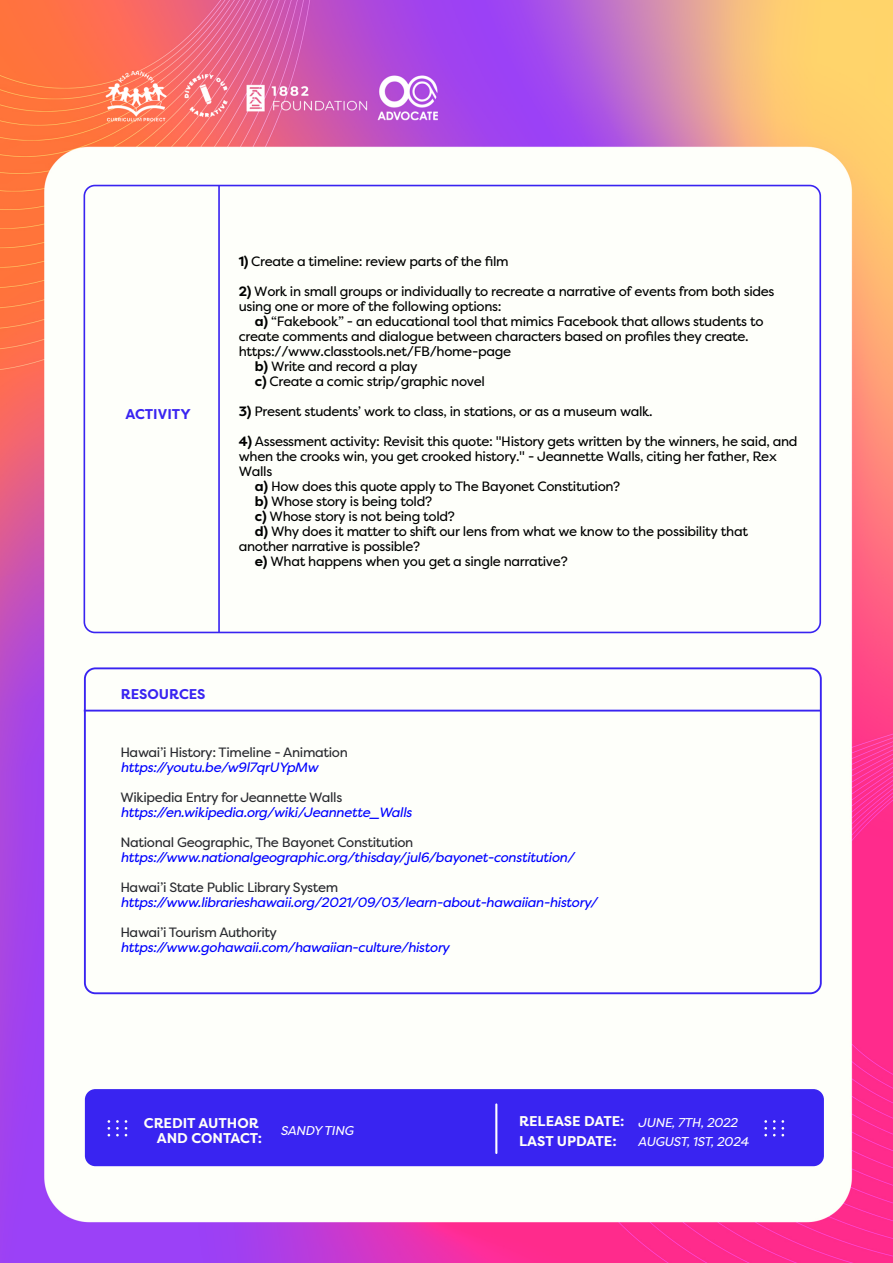
<style>
.page{position:relative;width:893px;height:1263px;background:#fff}
.page>*{position:absolute;margin:0;border:0;box-sizing:border-box;transform-origin:0 0}
.t1{font:700 14.1px/14.5px "Filson Pro";color:#fffff9;text-align:right}
.t2{font:700 14.1px "Filson Pro";color:#3924f1}
.t3{font:13.5px/15px "Filson Pro";letter-spacing:-.025em;color:#000}
.t4{font:italic 13.5px "Filson Pro";letter-spacing:-.025em;color:#00f}
.t5{font:13.5px "Filson Pro";letter-spacing:-.025em;color:#2a2b30}
.t6{font:italic 12.75px "Filson Pro";letter-spacing:-.025em;color:#fff}
.s1{font-weight:700}
</style>
<div class="page">
<img style="left:0;top:0;width:893px;height:1263px">
<svg style="left:390px;top:51px;width:61px;height:46px;background:#b35fe6"></svg>
<svg style="left:192px;top:50px;width:44px;height:44px;background:#ef748a"></svg>
<svg style="left:255px;top:61px;width:19px;height:27px"></svg>
<svg style="left:281px;top:62px;width:98px;height:25px;background:#c553b9"></svg>
<svg style="left:111px;top:46px;width:63px;height:52px;background:#fd8371"></svg>
<div style="left:84px;top:667px;width:738px;height:327px;border:2px solid #3924f1;border-radius:10px"></div>
<hr style="left:84px;top:710px;width:737px;height:1px;background:#3924f1">
<div style="left:84px;top:185px;width:737px;height:448px;border:2px solid #3924f1;border-radius:10px"></div>
<hr style="left:218px;top:186px;width:2px;height:446px;background:#3924f1">
<div style="left:85px;top:1089px;width:739px;height:77px;background:#3924f1;border-radius:10px"></div>
<svg style="left:108px;top:1120px;width:2px;height:16px"></svg>
<svg style="left:116px;top:1120px;width:3px;height:16px"></svg>
<svg style="left:125px;top:1120px;width:2px;height:16px"></svg>
<svg style="left:764px;top:1120px;width:3px;height:16px"></svg>
<svg style="left:773px;top:1120px;width:11px;height:16px"></svg>
<hr style="left:495px;top:1104px;width:2px;height:49px;background:#fff">
<p class="t2" style="left:125px;top:405px;width:67px">ACTIVITY</p>
<p class="t3" style="left:239px;top:254px;width:271px"><span class="s1">1)</span> Create a timeline: review parts of the film</p>
<p class="t3" style="left:239px;top:284px;width:537px"><span class="s1">2)</span> Work in small groups or individually to recreate a narrative of events from both sides using one or more of the following options:</p>
<p class="t3" style="left:255px;top:314px;width:510px"><span class="s1">a)</span> “Fakebook” - an educational tool that mimics Facebook that allows students to</p>
<p class="t3" style="left:239px;top:329px;width:511px">create comments and dialogue between characters based on profiles they create.</p>
<p class="t3" style="left:239px;top:344px;width:274px">https://www.classtools.net/FB/home-page</p>
<p class="t3" style="left:255px;top:359px;width:164px"><span class="s1">b)</span> Write and record a play</p>
<p class="t3" style="left:255px;top:374px;width:232px"><span class="s1">c)</span> Create a comic strip/graphic novel</p>
<p class="t3" style="left:239px;top:404px;width:415px"><span class="s1">3)</span> Present students’ work to class, in stations, or as a museum walk.</p>
<p class="t3" style="left:239px;top:434px;width:560px"><span class="s1">4)</span> Assessment activity: Revisit this quote: "History gets written by the winners, he said, and</p>
<p class="t3" style="left:239px;top:449px;width:539px">when the crooks win, you get crooked history." - Jeannette Walls, citing her father, Rex</p>
<p class="t3" style="left:239px;top:464px;width:35px">Walls</p>
<p class="t3" style="left:255px;top:479px;width:367px"><span class="s1">a)</span> How does this quote apply to The Bayonet Constitution?</p>
<p class="t3" style="left:255px;top:494px;width:179px"><span class="s1">b)</span> Whose story is being told?</p>
<p class="t3" style="left:255px;top:509px;width:202px"><span class="s1">c)</span> Whose story is not being told?</p>
<p class="t3" style="left:255px;top:524px;width:495px"><span class="s1">d)</span> Why does it matter to shift our lens from what we know to the possibility that</p>
<p class="t3" style="left:239px;top:539px;width:183px">another narrative is possible?</p>
<p class="t3" style="left:255px;top:554px;width:314px"><span class="s1">e)</span> What happens when you get a single narrative?</p>
<p class="t2" style="left:121px;top:685px;width:86px">RESOURCES</p>
<p class="t5" style="left:120px;top:744px;width:229px">Hawai’i History: Timeline - Animation</p>
<p class="t4" style="left:120px;top:759px;width:199px">https://youtu.be/w9l7qrUYpMw</p>
<p class="t5" style="left:120px;top:789px;width:223px">Wikipedia Entry for Jeannette Walls</p>
<p class="t4" style="left:120px;top:804px;width:293px">https://en.wikipedia.org/wiki/Jeannette_Walls</p>
<p class="t5" style="left:120px;top:834px;width:295px">National Geographic, The Bayonet Constitution</p>
<p class="t4" style="left:120px;top:849px;width:455px">https://www.nationalgeographic.org/thisday/jul6/bayonet-constitution/</p>
<p class="t5" style="left:120px;top:879px;width:220px">Hawai’i State Public Library System</p>
<p class="t4" style="left:120px;top:894px;width:479px">https://www.librarieshawaii.org/2021/09/03/learn-about-hawaiian-history/</p>
<p class="t5" style="left:120px;top:924px;width:158px">Hawai’i Tourism Authority</p>
<p class="t4" style="left:120px;top:939px;width:331px">https://www.gohawaii.com/hawaiian-culture/history</p>
<p class="t1" style="left:144px;top:1116px;width:120px">CREDIT AUTHOR<br>AND CONTACT:</p>
<p class="t6" style="left:281px;top:1122px;width:74px">SANDY TING</p>
<p class="t1" style="left:519px;top:1114px;width:107px">RELEASE DATE:</p>
<p class="t1" style="left:519px;top:1134px;width:99px">LAST UPDATE:</p>
<p class="t6" style="left:638px;top:1113px;width:101px">JUNE, 7TH, 2022</p>
<p class="t6" style="left:638px;top:1133px;width:112px">AUGUST, 1ST, 2024</p>
</div>
